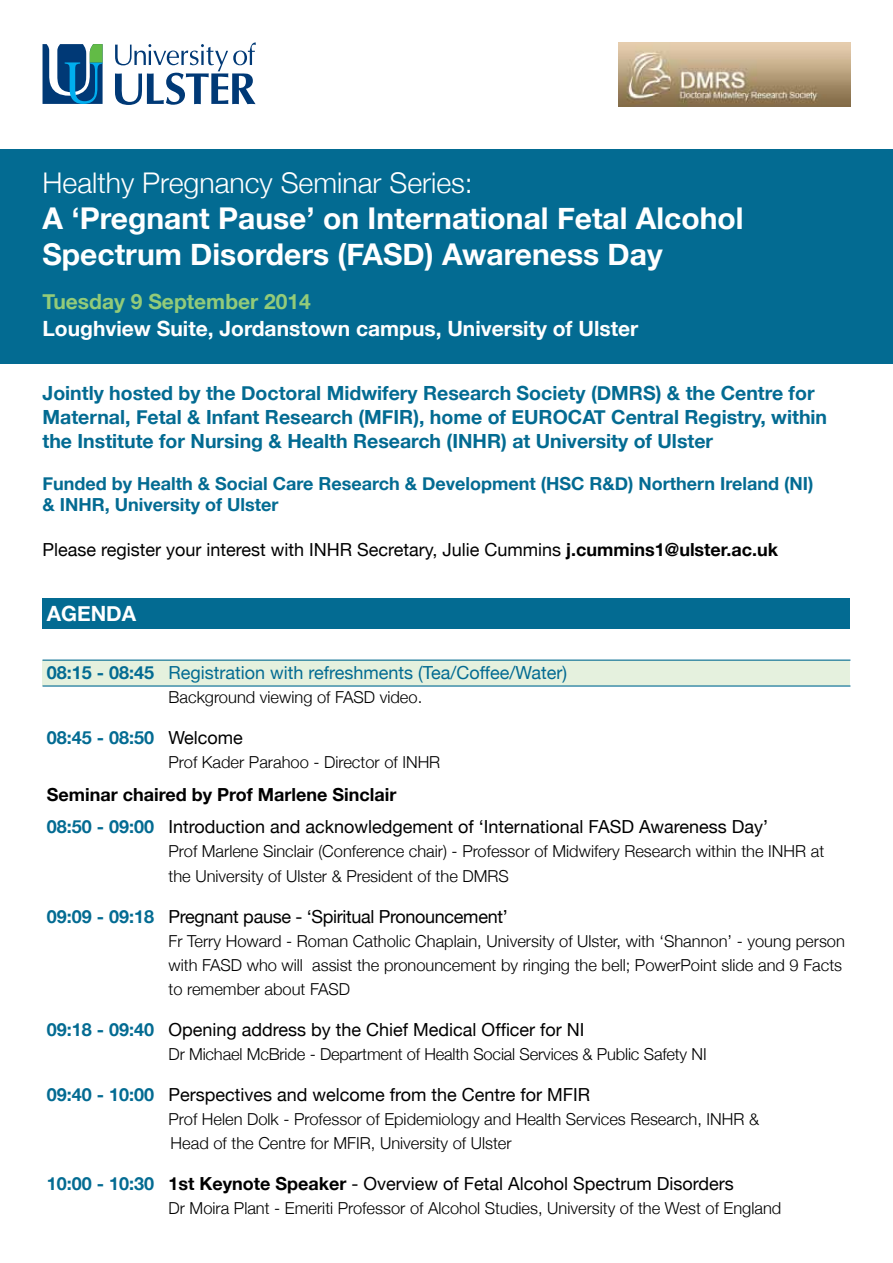
<style>
.page{position:relative;width:893px;height:1263px;background:#fff}
.page>*{position:absolute;margin:0;border:0;box-sizing:border-box;transform-origin:0 0}
.t1{font:700 30px/36px "Helvetica Neue";color:#fff}
.t2{font:300 28.5px "Helvetica Neue";color:#fff}
.t3{font:700 21px "Helvetica Neue";color:#fff}
.t4{font:700 21px "Helvetica Neue";color:#93cb79}
.t5{font:700 19.5px/24px "Helvetica Neue";color:#036b92}
.t6{font:18px/32.5px "Helvetica Neue";color:#000}
.t7{font:700 18px/21px "Helvetica Neue";color:#036b92}
.t8{font:18px "Helvetica Neue";color:#036b92}
.t9{font:18px "Helvetica Neue";letter-spacing:-.02em;color:#000}
.t10{font:300 16.5px/24px "Helvetica Neue";color:#000}
.s1{font-weight:700}
.s2{font-weight:400;color:#000}
.s3{font-weight:700;color:#036b92}
</style>
<div class="page">
<div style="left:43px;top:660px;width:807px;height:26px;background:#e5f1de"></div>
<div style="left:0;top:149px;width:893px;height:215px;background:#036b92"></div>
<div style="left:43px;top:598px;width:807px;height:31px;background:#036b92"></div>
<svg style="left:115px;top:43px;width:141px;height:62px"></svg>
<svg style="left:43px;top:44px;width:60px;height:60px"></svg>
<hr style="left:43px;top:659px;width:807px;height:2px;background:#036b92">
<hr style="left:43px;top:685px;width:807px;height:2px;background:#036b92">
<img style="left:619px;top:43px;width:231px;height:63px">
<h2 class="t2" style="left:43px;top:165px;width:432px">Healthy Pregnancy Seminar Series:</h2>
<h1 class="t1" style="left:43px;top:199px;width:703px">A ‘Pregnant Pause’ on International Fetal Alcohol<br>Spectrum Disorders (FASD) Awareness Day</h1>
<p class="t4" style="left:43px;top:289px;width:270px">Tuesday 9 September 2014</p>
<p class="t3" style="left:43px;top:316px;width:597px">Loughview Suite, Jordanstown campus, University of Ulster</p>
<p class="t5" style="left:43px;top:381px;width:786px">Jointly hosted by the Doctoral Midwifery Research Society (DMRS) &amp; the Centre for<br>Maternal, Fetal &amp; Infant Research (MFIR), home of EUROCAT Central Registry, within the Institute for Nursing &amp; Health Research (INHR) at University of Ulster</p>
<p class="t7" style="left:43px;top:473px;width:772px">Funded by Health &amp; Social Care Research &amp; Development (HSC R&amp;D) Northern Ireland (NI) &amp; INHR, University of Ulster</p>
<p class="t6" style="left:43px;top:533px;width:737px">Please register your interest with INHR Secretary, Julie Cummins <span class="s1">j.cummins1@ulster.ac.uk</span></p>
<p class="t3" style="left:47px;top:601px;width:46px">Agenda</p>
<p class="t8" style="left:47px;top:662px;width:522px"><span class="s1">08:15 - 08:45</span> Registration with refreshments (Tea/Coffee/Water)</p>
<p class="t10" style="left:169px;top:685px;width:255px">Background viewing of FASD video.</p>
<p class="t7" style="left:47px;top:727px;width:198px">08:45 - 08:50 <span class="s2">Welcome</span></p>
<p class="t10" style="left:169px;top:750px;width:273px">Prof Kader Parahoo - Director of INHR</p>
<p class="t6" style="left:47px;top:778px;width:723px"><span class="s1">Seminar chaired by Prof Marlene Sinclair<br></span><span class="s3">08:50 - 09:00</span> Introduction and acknowledgement of ‘International FASD Awareness Day’</p>
<p class="t10" style="left:169px;top:839px;width:657px">Prof Marlene Sinclair (Conference chair) - Professor of Midwifery Research within the INHR at the University of Ulster &amp; President of the DMRS</p>
<p class="t9" style="left:47px;top:905px;width:462px"><span class="s3">09:09 - 09:18</span> Pregnant pause - ‘Spiritual Pronouncement’</p>
<p class="t10" style="left:169px;top:928px;width:678px">Fr Terry Howard - Roman Catholic Chaplain, University of Ulster, with ‘Shannon’ - young person with FASD who will assist the pronouncement by ringing the bell; PowerPoint slide and 9 Facts to remember about FASD</p>
<p class="t6" style="left:47px;top:1012px;width:539px"><span class="s3">09:18 - 09:40</span> Opening address by the Chief Medical Officer for NI</p>
<p class="t10" style="left:169px;top:1041px;width:540px">Dr Michael McBride - Department of Health Social Services &amp; Public Safety NI</p>
<p class="t6" style="left:47px;top:1077px;width:545px"><span class="s3">09:40 - 10:00</span> Perspectives and welcome from the Centre for MFIR</p>
<p class="t10" style="left:169px;top:1106px;width:592px">Prof Helen Dolk - Professor of Epidemiology and Health Services Research, INHR &amp;<br>Head of the Centre for MFIR, University of Ulster</p>
<p class="t6" style="left:47px;top:1166px;width:689px"><span class="s3">10:00 - 10:30</span> <span class="s1">1st Keynote Speaker</span> - Overview of Fetal Alcohol Spectrum Disorders</p>
<p class="t10" style="left:169px;top:1195px;width:614px">Dr Moira Plant - Emeriti Professor of Alcohol Studies, University of the West of England</p>
</div>
